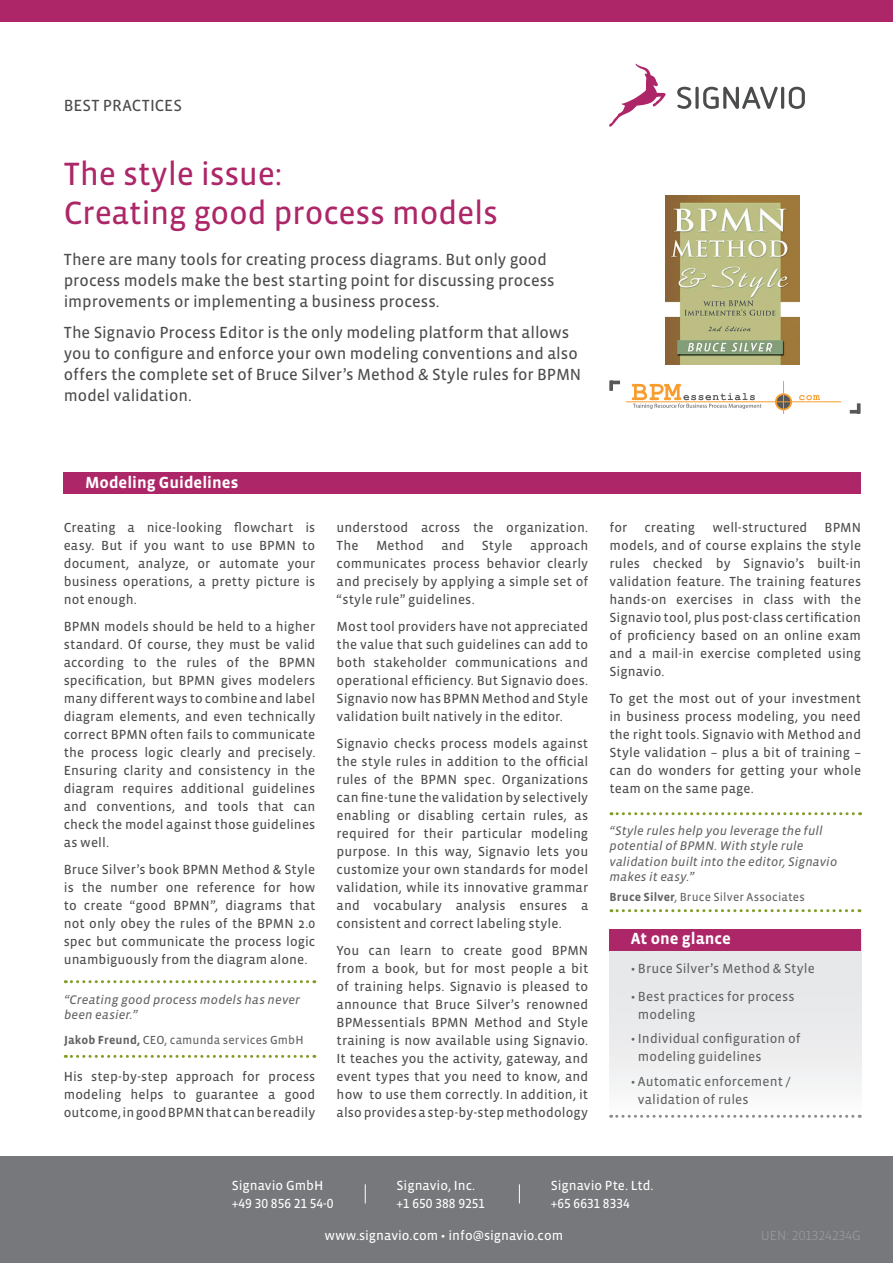
<style>
.page{position:relative;width:893px;height:1263px;background:#fff}
.page>*{position:absolute;margin:0;border:0;box-sizing:border-box;transform-origin:0 0}
.t1{font:33px/39px "Vista Sans OT";letter-spacing:-.01em;color:#ad2668}
.t2{font:16.5px/21px "Vista Sans OT";color:#4b4c4d}
.t3{font:700 16.5px "Vista Sans OT";color:#fff}
.t4{font:13.5px/18px "Vista Sans OT";letter-spacing:.01em;color:#4b4c4d;text-align:justify}
.t5{font:13.5px/18px "Vista Sans OT";letter-spacing:.01em;color:#636366}
.t6{font:13.5px/18px "Vista Sans OT";color:#fff}
.t7{font:300 13.5px "Vista Sans OT";color:#9d9fa2}
.t8{font:italic 12.75px/15.3px "Vista Sans OT";letter-spacing:.01em;color:#636366}
.t9{font:12px "Vista Sans OT";letter-spacing:.015em;color:#636366}
.s1{font-weight:700}
.s2{color:#4b4c4d}
</style>
<div class="page">
<svg style="left:609px;top:950px;width:252px;height:168px"></svg>
<svg style="left:677px;top:87px;width:128px;height:22px"></svg>
<hr style="left:781px;top:87px;width:3px;height:22px;background:#4b4c4d;border-radius:2px">
<div style="left:609px;top:929px;width:252px;height:21px;background:#ad2668"></div>
<svg style="left:611px;top:1115px;width:249px;height:3px"></svg>
<div style="left:0;top:0;width:893px;height:21px;background:#ad2668"></div>
<div style="left:64px;top:472px;width:797px;height:21px;background:#ad2668"></div>
<svg style="left:609px;top:64px;width:57px;height:63px"></svg>
<svg style="left:65px;top:980px;width:250px;height:3px"></svg>
<svg style="left:65px;top:1055px;width:250px;height:3px"></svg>
<svg style="left:611px;top:812px;width:250px;height:3px"></svg>
<svg style="left:611px;top:909px;width:249px;height:3px"></svg>
<svg style="left:776px;top:394px;width:15px;height:15px"></svg>
<div style="left:775px;top:393px;width:17px;height:17px;border:2px solid #f89e31;border-radius:50%"></div>
<svg style="left:613px;top:381px;width:7px;height:3px"></svg>
<svg style="left:609px;top:381px;width:4px;height:10px"></svg>
<hr style="left:626px;top:401px;width:215px;height:1px;background:#f89e31">
<hr style="left:783px;top:381px;width:1px;height:33px;background:#f89e31">
<svg style="left:850px;top:403px;width:10px;height:11px"></svg>
<svg style="left:799px;top:395px;width:21px;height:5px"></svg>
<svg style="left:632px;top:384px;width:129px;height:25px"></svg>
<img style="left:666px;top:196px;width:133px;height:168px">
<div style="left:0;top:1157px;width:893px;height:106px;background:#76787b"></div>
<svg style="left:365px;top:1184px;width:1px;height:19px"></svg>
<svg style="left:519px;top:1184px;width:1px;height:19px"></svg>
<p class="t2" style="left:64px;top:95px;width:120px">BEST PRACTICES</p>
<h1 class="t1" style="left:64px;top:155px;width:436px">The style issue:<br>Creating good process models</h1>
<p class="t2" style="left:64px;top:249px;width:492px">There are many tools for creating process diagrams. But only good process models make the best starting point for discussing process improvements or implementing a business process.</p>
<p class="t2" style="left:64px;top:323px;width:519px">The Signavio Process Editor is the only modeling platform that allows you to configure and enforce your own modeling conventions and also offers the complete set of Bruce Silver’s Method &amp; Style rules for BPMN model validation.</p>
<p class="t3" style="left:85px;top:474px;width:155px">Modeling Guidelines</p>
<p class="t4" style="left:64px;top:519px;width:253px">Creating a nice-looking flowchart is easy. But if you want to use BPMN to document, analyze, or automate your business operations, a pretty picture is not enough.</p>
<p class="t4" style="left:64px;top:618px;width:253px">BPMN models should be held to a higher standard. Of course, they must be valid according to the rules of the BPMN specification, but BPMN gives modelers many different ways to combine and label diagram elements, and even technically correct BPMN often fails to communicate the process logic clearly and precisely.<br>Ensuring clarity and consistency in the diagram requires additional guidelines and conventions, and tools that can check the model against those guidelines as well.</p>
<p class="t4" style="left:64px;top:861px;width:253px">Bruce Silver’s book BPMN Method &amp; Style is the number one reference for how to create “good BPMN”, diagrams that not only obey the rules of the BPMN 2.0 spec but communicate the process logic unambiguously from the diagram alone.</p>
<p class="t8" style="left:64px;top:992px;width:238px">“Creating good process models has never been easier.”</p>
<p class="t9" style="left:64px;top:1034px;width:241px"><span class="s1">Jakob Freund,</span> CEO, camunda services GmbH</p>
<p class="t4" style="left:64px;top:1068px;width:253px">His step-by-step approach for process modeling helps to guarantee a good outcome, in good BPMN that can be readily</p>
<p class="t4" style="left:337px;top:519px;width:253px">understood across the organization.<br>The</p>
<p class="t4" style="left:337px;top:537px;width:253px;text-indent:193px">approach communicates process behavior clearly and precisely by applying a simple set of “style rule” guidelines.</p>
<p class="t4" style="left:337px;top:618px;width:253px">Most tool providers have not appreciated the value that such guidelines can add to both stakeholder communications and operational efficiency. But Signavio does.<br>Signavio now has BPMN Method and Style validation built natively in the editor.</p>
<p class="t4" style="left:337px;top:735px;width:253px">Signavio checks process models against the style rules in addition to the official rules of the BPMN spec. Organizations can fine-tune the validation by selectively enabling or disabling certain rules, as required for their particular modeling purpose. In this way, Signavio lets you customize your own standards for model validation, while its innovative grammar and vocabulary analysis ensures a consistent and correct labeling style.</p>
<p class="t4" style="left:337px;top:942px;width:253px">You can learn to create good BPMN from a book, but for most people a bit of training helps. Signavio is pleased to announce that Bruce Silver’s renowned BPMessentials BPMN Method and Style training is now available using Signavio.<br>It teaches you the activity, gateway, and event types that you need to know, and how to use them correctly. In addition, it also provides a step-by-step methodology</p>
<p class="t4" style="left:376px;top:537px;width:49px">Method</p>
<p class="t4" style="left:441px;top:537px;width:25px">and</p>
<p class="t4" style="left:482px;top:537px;width:32px">Style</p>
<p class="t4" style="left:609px;top:519px;width:19px">for</p>
<p class="t4" style="left:644px;top:519px;width:52px">creating</p>
<p class="t4" style="left:712px;top:519px;width:97px">well-structured</p>
<p class="t4" style="left:609px;top:519px;width:253px;text-indent:215px">BPMN models, and of course explains the style rules checked by Signavio’s built-in validation feature. The training features hands-on exercises in class with the Signavio tool, plus post-class certification of proficiency based on an online exam and a mail-in exercise completed using Signavio.</p>
<p class="t4" style="left:609px;top:690px;width:253px">To get the most out of your investment in business process modeling, you need the right tools. Signavio with Method and Style validation – plus a bit of training – can do wonders for getting your whole team on the same page.</p>
<p class="t8" style="left:609px;top:823px;width:229px">“Style rules help you leverage the full potential of BPMN. With style rule validation built into the editor, Signavio makes it easy.”</p>
<p class="t9" style="left:609px;top:891px;width:197px"><span class="s1">Bruce Silver</span>, Bruce Silver Associates</p>
<p class="t3" style="left:631px;top:930px;width:102px">At one glance</p>
<p class="t5" style="left:631px;top:960px;width:186px">• Bruce Silver<span class="s2">’</span>s Method &amp; Style</p>
<p class="t5" style="left:638px;top:987px;width:158px;text-indent:-7px">• Best practices for process modeling</p>
<p class="t5" style="left:638px;top:1030px;width:164px;text-indent:-7px">• Individual configuration of modeling guidelines</p>
<p class="t5" style="left:638px;top:1072px;width:154px;text-indent:-7px">• Automatic enforcement / validation of rules</p>
<p class="t6" style="left:232px;top:1177px;width:103px">Signavio GmbH +49 30 856 21 54-0</p>
<p class="t6" style="left:397px;top:1177px;width:90px">Signavio, Inc. +1 650 388 9251</p>
<p class="t6" style="left:551px;top:1177px;width:105px">Signavio Pte. Ltd. +65 6631 8334</p>
<p class="t6" style="left:324px;top:1227px;width:240px">www.signavio.com • info@signavio.com</p>
<p class="t7" style="left:761px;top:1229px;width:102px">UEN: 201324234G</p>
</div>
